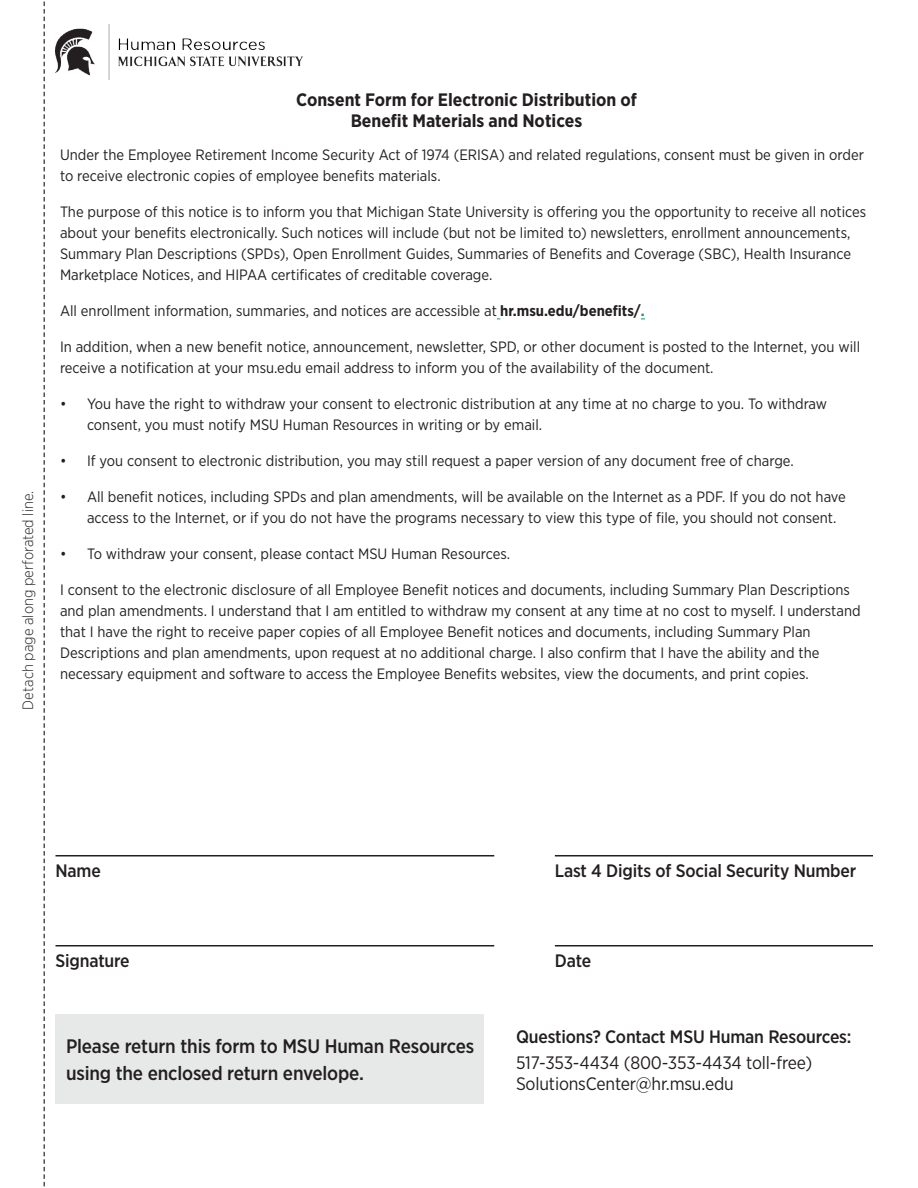
<style>
.page{position:relative;width:918px;height:1188px;background:#fff}
.page>*{position:absolute;margin:0;border:0;box-sizing:border-box;transform-origin:0 0}
.t1{font:500 19.5px/27px "Gotham Narrow";letter-spacing:-.01em;color:#231f20}
.t2{font:500 18px "Gotham Narrow";letter-spacing:-.01em;color:#231f20}
.t3{font:700 18px/21px "Gotham Narrow";color:#231f20;text-align:center}
.t4{font:18px/21.6px "Gotham Narrow";letter-spacing:-.01em;color:#231f20}
.t5{font:15px/21px "Gotham Narrow";color:#231f20}
.t6{font:300 15px "Gotham Narrow";color:#231f20}
.s1{font-weight:700}
.s2{font-weight:700;color:#0b996d}
</style>
<div class="page">
<svg style="left:43px;top:1px;width:2px;height:1186px"></svg>
<img style="left:56px;top:24px;width:247px;height:55px">
<hr style="left:56px;top:855px;width:438px;height:1px;background:#231f20">
<hr style="left:56px;top:945px;width:438px;height:1px;background:#231f20">
<hr style="left:555px;top:855px;width:318px;height:1px;background:#231f20">
<hr style="left:555px;top:945px;width:318px;height:1px;background:#231f20">
<div style="left:56px;top:1014px;width:428px;height:90px;background:#e7e8e8"></div>
<p class="t6" style="left:19px;top:710px;width:221px;rotate:-90deg">Detach page along perforated line.</p>
<p class="t3" style="left:296px;top:89px;width:342px">Consent Form for Electronic Distribution of<br>Benefit Materials and Notices</p>
<p class="t5" style="left:60px;top:144px;width:806px">Under the Employee Retirement Income Security Act of 1974 (ERISA) and related regulations, consent must be given in order to receive electronic copies of employee benefits materials.</p>
<p class="t5" style="left:60px;top:201px;width:808px">The purpose of this notice is to inform you that Michigan State University is offering you the opportunity to receive all notices about your benefits electronically. Such notices will include (but not be limited to) newsletters, enrollment announcements, Summary Plan Descriptions (SPDs), Open Enrollment Guides, Summaries of Benefits and Coverage (SBC), Health Insurance Marketplace Notices, and HIPAA certificates of creditable coverage.</p>
<p class="t5" style="left:60px;top:300px;width:586px">All enrollment information, summaries, and notices are accessible at <span class="s1">hr.msu.edu/benefits/</span><span class="s2">.</span></p>
<p class="t5" style="left:60px;top:336px;width:802px">In addition, when a new benefit notice, announcement, newsletter, SPD, or other document is posted to the Internet, you will receive a notification at your msu.edu email address to inform you of the availability of the document.</p>
<p class="t5" style="left:87px;top:393px;width:742px;text-indent:-27px">• You have the right to withdraw your consent to electronic distribution at any time at no charge to you. To withdraw consent, you must notify MSU Human Resources in writing or by email.</p>
<p class="t5" style="left:60px;top:450px;width:735px">• If you consent to electronic distribution, you may still request a paper version of any document free of charge.</p>
<p class="t5" style="left:87px;top:486px;width:760px;text-indent:-27px">• All benefit notices, including SPDs and plan amendments, will be available on the Internet as a PDF. If you do not have access to the Internet, or if you do not have the programs necessary to view this type of file, you should not consent.</p>
<p class="t5" style="left:60px;top:543px;width:452px">• To withdraw your consent, please contact MSU Human Resources.</p>
<p class="t5" style="left:60px;top:579px;width:802px">I consent to the electronic disclosure of all Employee Benefit notices and documents, including Summary Plan Descriptions and plan amendments. I understand that I am entitled to withdraw my consent at any time at no cost to myself. I understand that I have the right to receive paper copies of all Employee Benefit notices and documents, including Summary Plan Descriptions and plan amendments, upon request at no additional charge. I also confirm that I have the ability and the necessary equipment and software to access the Employee Benefits websites, view the documents, and print copies.</p>
<p class="t2" style="left:56px;top:859px;width:47px">Name</p>
<p class="t2" style="left:555px;top:859px;width:303px">Last 4 Digits of Social Security Number</p>
<p class="t2" style="left:56px;top:949px;width:76px">Signature</p>
<p class="t2" style="left:555px;top:949px;width:38px">Date</p>
<h1 class="t1" style="left:66px;top:1033px;width:410px">Please return this form to MSU Human Resources using the enclosed return envelope.</h1>
<p class="t2" style="left:516px;top:1025px;width:337px">Questions? Contact MSU Human Resources:</p>
<p class="t4" style="left:516px;top:1051px;width:298px">517-353-4434 (800-353-4434 toll-free)<br>SolutionsCenter@hr.msu.edu</p>
</div>
